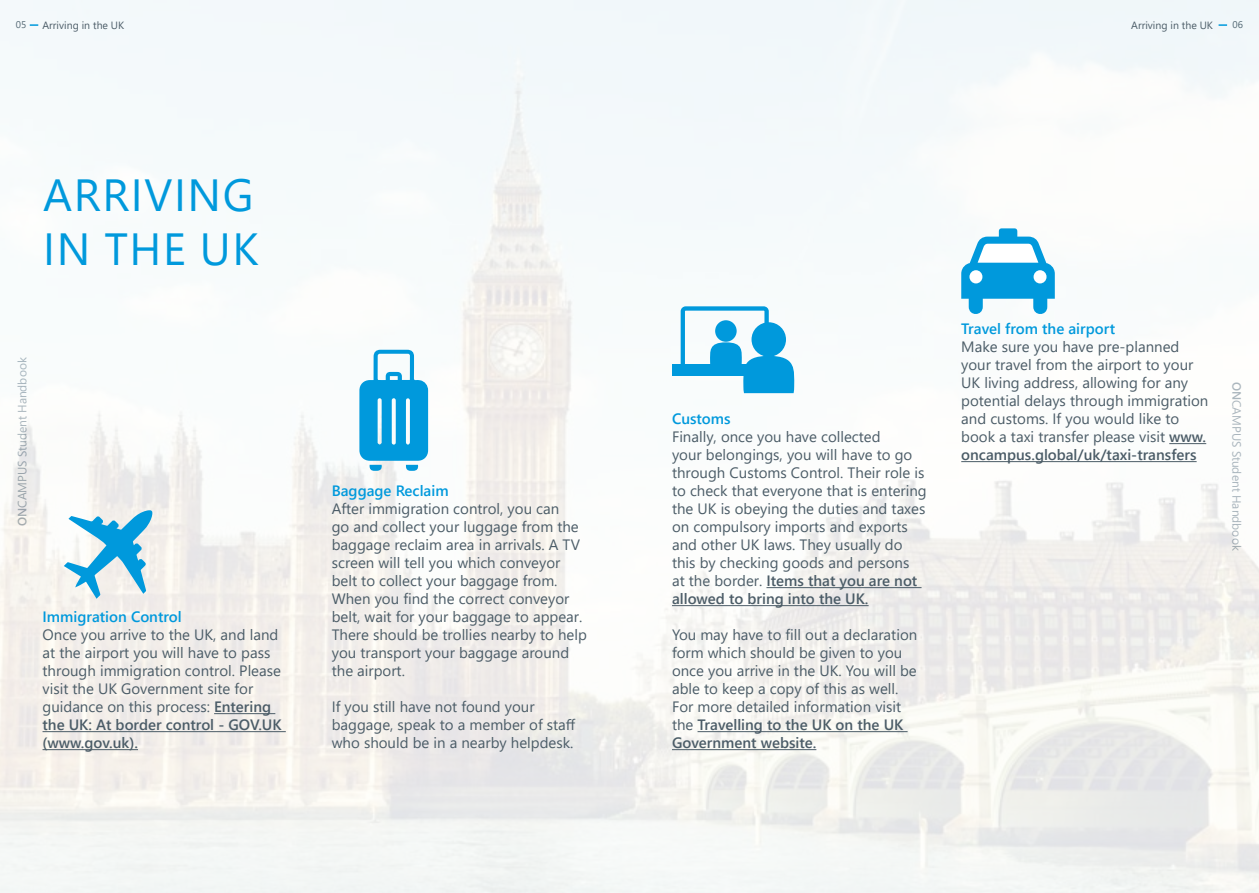
<style>
.page{position:relative;width:1259px;height:893px;background:#fff}
.page>*{position:absolute;margin:0;border:0;box-sizing:border-box;transform-origin:0 0}
.t1{font:45px/54px "Segoe UI";letter-spacing:.035em;color:#0099dc}
.t2{font:15px/18px "Segoe UI";color:#4b5c67}
.t3{font:600 15px "Segoe UI";color:#0099dc}
.t4{font:12px "Segoe UI";color:#a1aeb8}
.t5{font:10.5px "Segoe UI";color:#4b5c67}
.t6{font:9.75px "Segoe UI";color:#4b5c67}
.s1{font-weight:600}
</style>
<div class="page">
<img style="left:0;top:0;width:1259px;height:893px">
<hr style="left:214px;top:713px;width:61px;height:1px;background:#4b5c67">
<hr style="left:43px;top:731px;width:243px;height:1px;background:#4b5c67">
<hr style="left:43px;top:749px;width:95px;height:1px;background:#4b5c67">
<hr style="left:766px;top:587px;width:155px;height:1px;background:#4b5c67">
<hr style="left:672px;top:605px;width:196px;height:1px;background:#4b5c67">
<hr style="left:697px;top:731px;width:210px;height:1px;background:#4b5c67">
<hr style="left:672px;top:749px;width:144px;height:1px;background:#4b5c67">
<hr style="left:1169px;top:443px;width:37px;height:1px;background:#4b5c67">
<hr style="left:961px;top:461px;width:235px;height:1px;background:#4b5c67">
<svg style="left:961px;top:228px;width:93px;height:88px"></svg>
<div style="left:969px;top:270px;width:13px;height:13px;background:#fff;border-radius:50%"></div>
<div style="left:1033px;top:270px;width:13px;height:13px;background:#fff;border-radius:50%"></div>
<svg style="left:30px;top:24px;width:8px;height:2px"></svg>
<svg style="left:1218px;top:24px;width:9px;height:2px"></svg>
<svg style="left:359px;top:350px;width:69px;height:121px"></svg>
<svg style="left:672px;top:306px;width:124px;height:87px"></svg>
<div style="left:672px;top:365px;width:75px;height:11px;background:#0099dc"></div>
<svg style="left:64px;top:510px;width:88px;height:89px"></svg>
<p class="t5" style="left:43px;top:15px;width:83px">Arriving in the UK</p>
<p class="t5" style="left:1131px;top:15px;width:83px">Arriving in the UK</p>
<p class="t6" style="left:16px;top:16px;width:12px">05</p>
<p class="t6" style="left:1232px;top:16px;width:12px">06</p>
<h1 class="t1" style="left:43px;top:164px;width:217px">ARRIVING<br>IN THE UK</h1>
<p class="t4" style="left:11px;top:526px;width:170px;rotate:-90deg"><span class="s1">ON</span>CAMPUS Student Handbook</p>
<p class="t3" style="left:43px;top:603px;width:141px">Immigration Control</p>
<p class="t2" style="left:43px;top:625px;width:241px">Once you arrive to the UK, and land at the airport you will have to pass through immigration control. Please visit the UK Government site for guidance on this process: <span class="s1">Entering the UK: At border control - GOV.UK (www.gov.uk).</span></p>
<p class="t3" style="left:332px;top:477px;width:118px">Baggage Reclaim</p>
<p class="t2" style="left:332px;top:499px;width:257px">After immigration control, you can<br>go and collect your luggage from the baggage reclaim area in arrivals. A TV screen will tell you which conveyor belt to collect your baggage from.<br>When you find the correct conveyor belt, wait for your baggage to appear.<br>There should be trollies nearby to help you transport your baggage around the airport.</p>
<p class="t2" style="left:332px;top:697px;width:245px">If you still have not found your baggage, speak to a member of staff who should be in a nearby helpdesk.</p>
<p class="t3" style="left:672px;top:405px;width:60px">Customs</p>
<p class="t2" style="left:672px;top:427px;width:256px">Finally, once you have collected<br>your belongings, you will have to go through Customs Control. Their role is to check that everyone that is entering the UK is obeying the duties and taxes on compulsory imports and exports and other UK laws. They usually do this by checking goods and persons<br>at the border. <span class="s1">Items that you are not allowed to bring into the UK.</span></p>
<p class="t2" style="left:672px;top:625px;width:247px">You may have to fill out a declaration form which should be given to you once you arrive in the UK. You will be able to keep a copy of this as well.<br>For more detailed information visit the <span class="s1">Travelling to the UK on the UK<br>Government website.</span></p>
<p class="t3" style="left:961px;top:315px;width:155px">Travel from the airport</p>
<p class="t2" style="left:961px;top:337px;width:249px">Make sure you have pre-planned your travel from the airport to your UK living address, allowing for any potential delays through immigration and customs. If you would like to book a taxi transfer please visit <span class="s1">www. oncampus.global/uk/taxi-transfers</span></p>
<p class="t4" style="left:1248px;top:382px;width:170px;rotate:90deg"><span class="s1">ON</span>CAMPUS Student Handbook</p>
</div>
